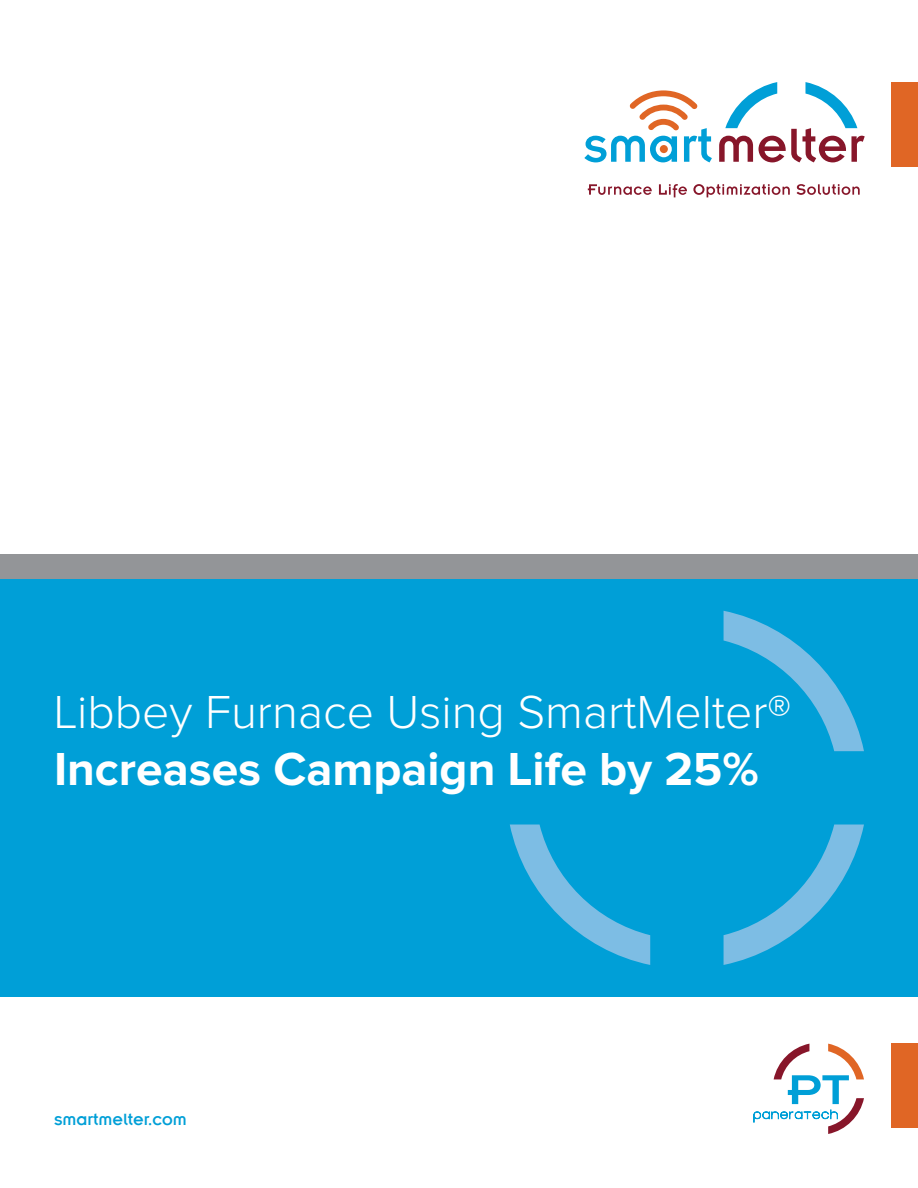
<style>
.page{position:relative;width:918px;height:1188px;background:#fff}
.page>*{position:absolute;margin:0;border:0;box-sizing:border-box;transform-origin:0 0}
.t1{font:300 48px "Proxima Nova";color:#fff}
.t2{font:700 48px "Proxima Nova";color:#fff}
.t3{font:18px "Insignia LT";color:#009fd7}
</style>
<div class="page">
<div style="left:0;top:554px;width:918px;height:51px;background:#939598"></div>
<div style="left:0;top:579px;width:918px;height:418px;background:#009fd7"></div>
<svg style="left:510px;top:825px;width:140px;height:140px"></svg>
<svg style="left:724px;top:825px;width:140px;height:140px"></svg>
<svg style="left:724px;top:611px;width:140px;height:140px"></svg>
<svg style="left:753px;top:1044px;width:111px;height:90px"></svg>
<div style="left:891px;top:1044px;width:27px;height:84px;background:#e06625"></div>
<svg style="left:588px;top:184px;width:272px;height:13px"></svg>
<svg style="left:584px;top:90px;width:128px;height:72px"></svg>
<div style="left:660px;top:145px;width:8px;height:8px;background:#e06625;border-radius:50%"></div>
<svg style="left:719px;top:82px;width:146px;height:80px"></svg>
<div style="left:891px;top:82px;width:27px;height:84px;background:#e06625"></div>
<p class="t1" style="left:54px;top:690px;width:739px">Libbey Furnace Using SmartMelter®</p>
<p class="t2" style="left:54px;top:748px;width:706px">Increases Campaign Life by 25%</p>
<p class="t3" style="left:54px;top:1110px;width:134px">smartmelter.com</p>
</div>
